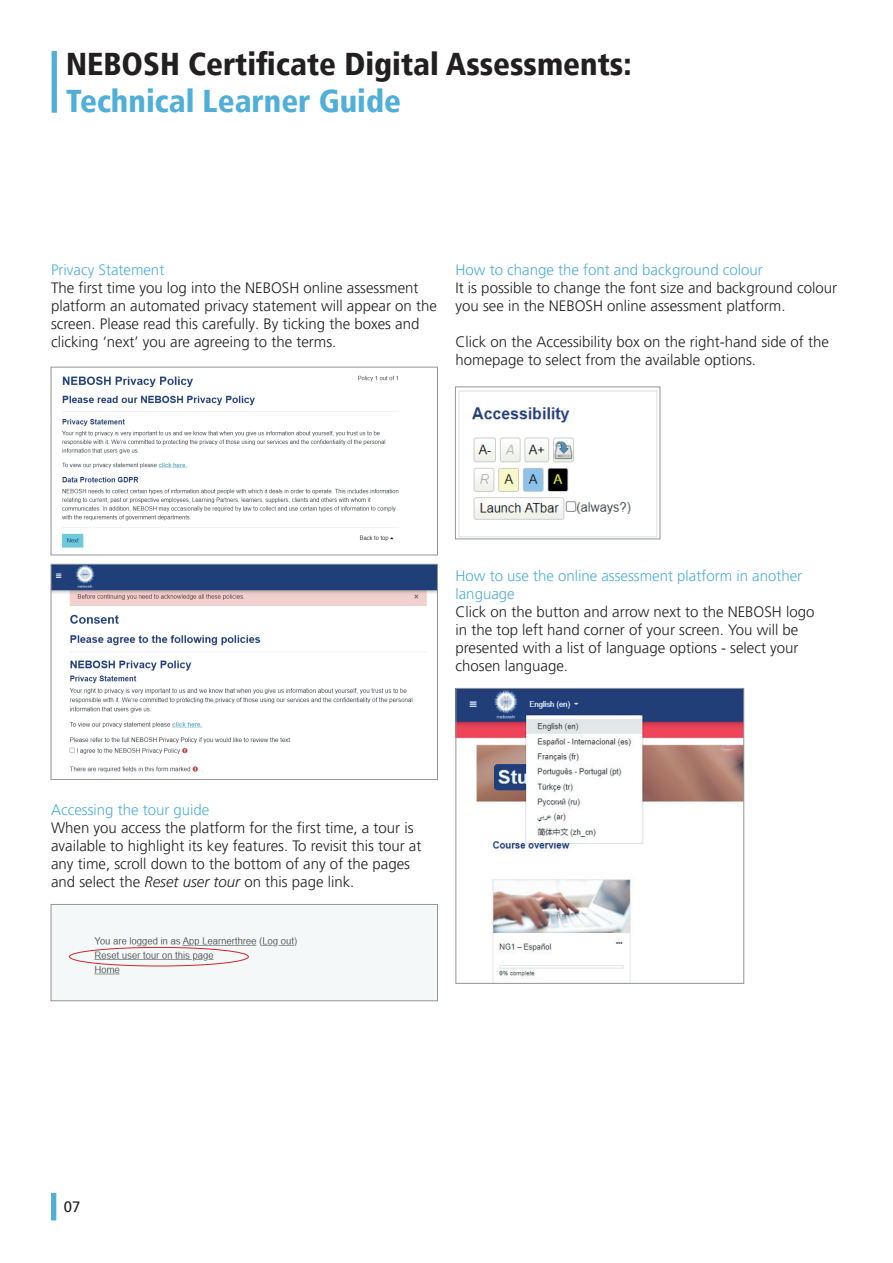
<style>
.page{position:relative;width:893px;height:1263px;background:#fff}
.page>*{position:absolute;margin:0;border:0;box-sizing:border-box;transform-origin:0 0}
.t1{font:900 condensed 31.5px "Frutiger LT Pro";color:#231f20}
.t2{font:900 condensed 31.5px "Frutiger LT Pro";color:#51afd7}
.t3{font:300 15px/18px "Frutiger LT Pro";color:#231f20}
.t4{font:300 15px/18px "Frutiger LT Pro";color:#51afd7}
.t5{font:15px "Frutiger LT Pro";color:#231f20}
.s1{font-style:italic}
</style>
<div class="page">
<div style="left:52px;top:51px;width:5px;height:62px;background:#51afd7"></div>
<div style="left:51px;top:1193px;width:5px;height:27px;background:#51afd7"></div>
<img style="left:62px;top:375px;width:337px;height:173px">
<div style="left:51px;top:367px;width:387px;height:188px;border:1px solid #939598"></div>
<img style="left:53px;top:566px;width:383px;height:207px">
<div style="left:51px;top:564px;width:387px;height:216px;border:1px solid #939598"></div>
<img style="left:457px;top:690px;width:285px;height:292px">
<div style="left:455px;top:688px;width:289px;height:296px;border:1px solid #939598"></div>
<img style="left:458px;top:390px;width:199px;height:147px">
<div style="left:455px;top:387px;width:205px;height:152px;border:1px solid #939598"></div>
<img style="left:68px;top:937px;width:230px;height:38px">
<div style="left:51px;top:904px;width:387px;height:97px;border:1px solid #939598"></div>
<div style="left:69px;top:947px;width:180px;height:19px;border:1px solid #d1232a;border-radius:50%"></div>
<h1 class="t1" style="left:66px;top:45px;width:567px">NEBOSH Certificate Digital Assessments:</h1>
<h1 class="t2" style="left:66px;top:82px;width:336px">Technical Learner Guide</h1>
<p class="t4" style="left:51px;top:261px;width:115px">Privacy Statement</p>
<p class="t3" style="left:51px;top:279px;width:387px">The first time you log into the NEBOSH online assessment platform an automated privacy statement will appear on the screen. Please read this carefully. By ticking the boxes and clicking ‘next’ you are agreeing to the terms.</p>
<p class="t4" style="left:455px;top:261px;width:309px">How to change the font and background colour</p>
<p class="t3" style="left:455px;top:279px;width:383px">It is possible to change the font size and background colour you see in the NEBOSH online assessment platform.</p>
<p class="t3" style="left:455px;top:333px;width:375px">Click on the Accessibility box on the right-hand side of the homepage to select from the available options.</p>
<p class="t4" style="left:455px;top:567px;width:348px">How to use the online assessment platform in another language</p>
<p class="t3" style="left:455px;top:603px;width:360px">Click on the button and arrow next to the NEBOSH logo in the top left hand corner of your screen. You will be presented with a list of language options - select your chosen language.</p>
<p class="t4" style="left:51px;top:801px;width:160px">Accessing the tour guide</p>
<p class="t3" style="left:51px;top:819px;width:372px">When you access the platform for the first time, a tour is available to highlight its key features. To revisit this tour at any time, scroll down to the bottom of any of the pages and select the <span class="s1">Reset user tour</span> on this page link.</p>
<p class="t5" style="left:64px;top:1198px;width:18px">07</p>
</div>
